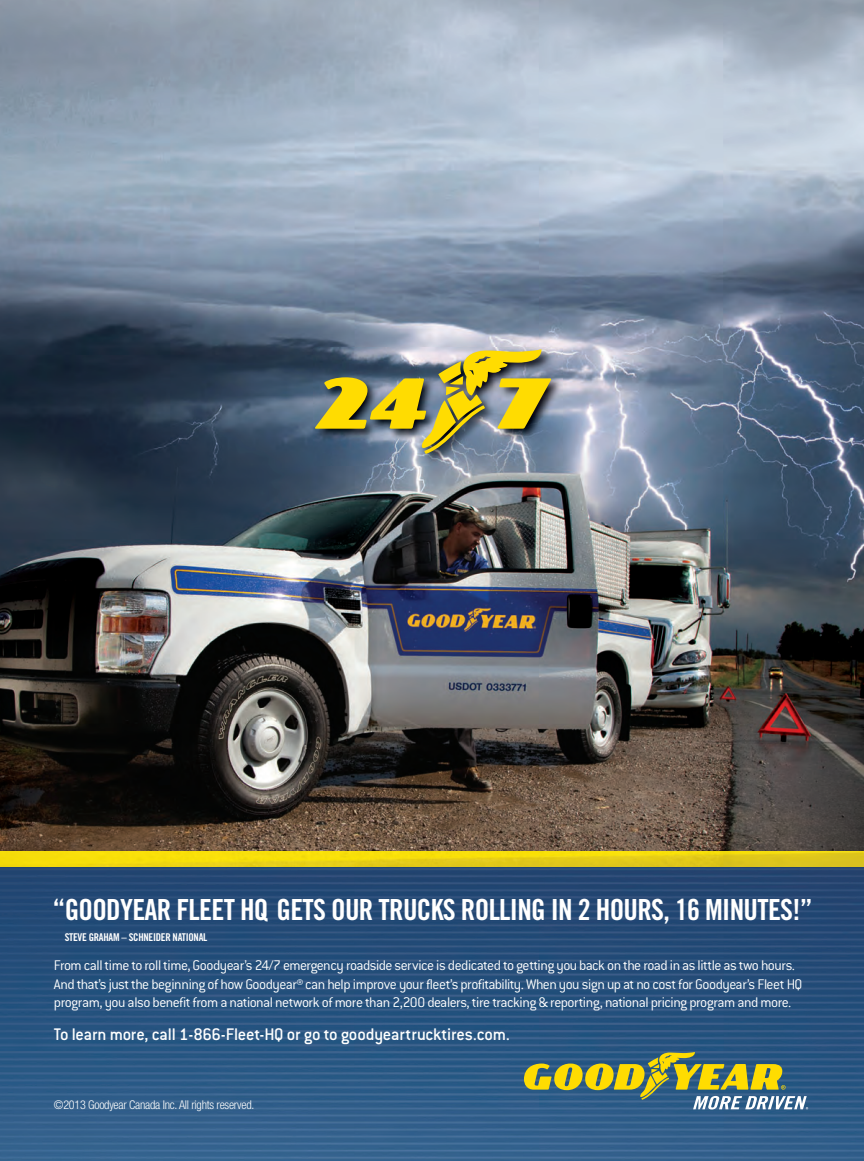
<style>
.page{position:relative;width:864px;height:1161px;background:#fff}
.page>*{position:absolute;margin:0;border:0;box-sizing:border-box;transform-origin:0 0}
.t1{font:71.4px "Wingfoot Sans";color:#ffdc01}
.t2{font:29.1px "Trade Gothic LT Std Bd Cn 20";letter-spacing:-.025em;color:#fff}
.t3{font:500 18.45px "Conduit ITC Std";letter-spacing:-.015em;color:#fff}
.t4{font:300 15.3px/18.5px "Conduit ITC Std";letter-spacing:-.035em;color:#fff}
.t5{font:300 condensed 12px "Helvetica Neue LT Std";letter-spacing:-.02em;color:#fff}
.t6{font:10.8px "Trade Gothic LT Std Bd Cn 20";letter-spacing:-.025em;color:#fff}
</style>
<div class="page">
<img style="left:0;top:0;width:864px;height:1161px">
<img style="left:313px;top:347px;width:250px;height:118px">
<img style="left:0;top:851px;width:864px;height:16px">
<svg style="left:524px;top:1052px;width:284px;height:57px;background:#728765"></svg>
<h1 class="t1" style="left:318px;top:362px;width:232px">24•7</h1>
<h2 class="t2" style="left:52px;top:893px;width:762px">“ GOODYEAR FLEET HQ GETS OUR TRUCKS ROLLING IN 2 HOURS, 16 MINUTES!”</h2>
<p class="t6" style="left:65px;top:931px;width:144px">STEVE GRAHAM – SCHNEIDER NATIONAL</p>
<p class="t4" style="left:54px;top:958px;width:750px">From call time to roll time, Goodyear’s 24/7 emergency roadside service is dedicated to getting you back on the road in as little as two hours.<br>And that’s just the beginning of how Goodyear® can help improve your fleet’s profitability. When you sign up at no cost for Goodyear’s Fleet HQ program, you also benefit from a national network of more than 2,200 dealers, tire tracking &amp; reporting, national pricing program and more.</p>
<p class="t3" style="left:54px;top:1028px;width:457px">To learn more, call 1-866-Fleet-HQ or go to goodyeartrucktires.com.</p>
<p class="t5" style="left:54px;top:1101px;width:202px">©2013 Goodyear Canada Inc. All rights reserved.</p>
</div>
